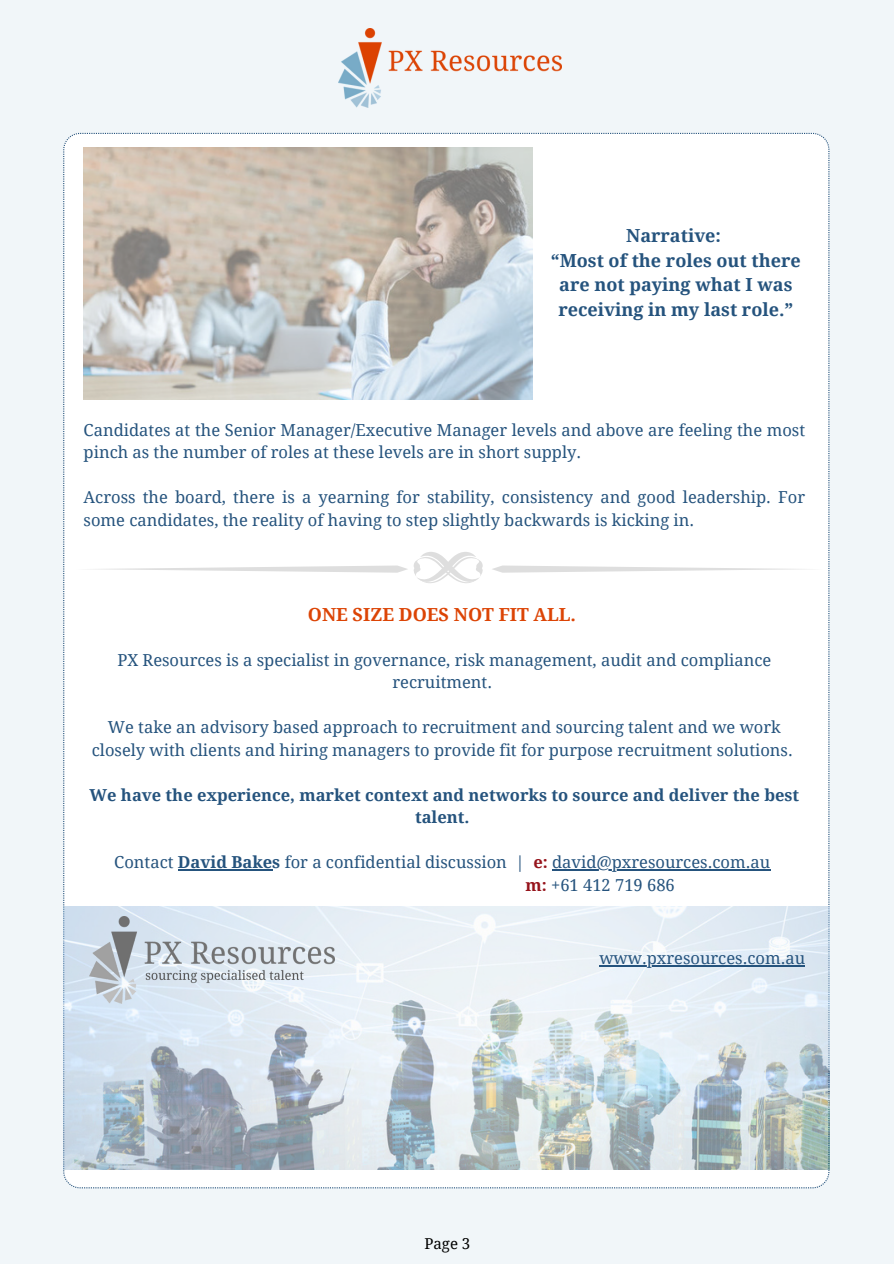
<style>
.page{position:relative;width:894px;height:1264px;background:#fff}
.page>*{position:absolute;margin:0;border:0;box-sizing:border-box;transform-origin:0 0}
.t1{font:700 18px/24.8px "Droid Serif";color:#25537d;text-align:center}
.t2{font:700 18px "Droid Serif";color:#dc4405}
.t3{font:16.5px/22.5px "Droid Serif";color:#25537d;text-align:center}
.t4{font:700 16.5px/22.5px "Droid Serif";color:#25537d;text-align:center}
.t5{font:15px "Droid Serif";color:#000}
.s1{font-weight:700}
.s2{font-weight:700;color:#96141c}
</style>
<div class="page">
<div style="left:0;top:0;width:893px;height:1263px;background:#f1f6f9"></div>
<div style="left:63px;top:133px;width:766px;height:1055px;background:#fff"></div>
<img style="left:63px;top:906px;width:766px;height:263px">
<svg style="left:491px;top:565px;width:333px;height:7px"></svg>
<svg style="left:75px;top:551px;width:408px;height:32px"></svg>
<img style="left:338px;top:28px;width:223px;height:79px">
<img style="left:84px;top:148px;width:448px;height:251px">
<img style="left:89px;top:916px;width:245px;height:87px">
<hr style="left:178px;top:869px;width:94px;height:1px;background:#25537d">
<hr style="left:552px;top:869px;width:218px;height:1px;background:#25537d">
<hr style="left:599px;top:965px;width:206px;height:1px;background:#25537d">
<p class="t1" style="left:626px;top:223px;width:96px">Narrative:</p>
<p class="t1" style="left:550px;top:248px;width:251px">“Most of the roles out there are not paying what I was receiving in my last role.”</p>
<p class="t3" style="left:84px;top:418px;width:723px;text-align:left">Candidates at the Senior Manager/Executive Manager levels and above are feeling the most pinch as the number of roles at these levels are in short supply.</p>
<p class="t3" style="left:84px;top:486px;width:723px;text-align:left">Across the board, there is a yearning for stability, consistency and good leadership. For some candidates, the reality of having to step slightly backwards is kicking in.</p>
<p class="t2" style="left:308px;top:604px;width:270px">ONE SIZE DOES NOT FIT ALL.</p>
<p class="t3" style="left:117px;top:648px;width:655px">PX Resources is a specialist in governance, risk management, audit and compliance recruitment.</p>
<p class="t3" style="left:92px;top:716px;width:702px">We take an advisory based approach to recruitment and sourcing talent and we work closely with clients and hiring managers to provide fit for purpose recruitment solutions.</p>
<p class="t4" style="left:90px;top:783px;width:710px">We have the experience, market context and networks to source and deliver the best talent.</p>
<p class="t3" style="left:114px;top:851px;width:657px">Contact <span class="s1">David Bakes</span> for a confidential discussion | <span class="s2">e:</span> david@pxresources.com.au</p>
<p class="t3" style="left:525px;top:874px;width:151px"><span class="s2">m:</span> +61 412 719 686</p>
<p class="t5" style="left:424px;top:1234px;width:47px">Page 3</p>
<p class="t3" style="left:599px;top:947px;width:207px">www.pxresources.com.au</p>
</div>
